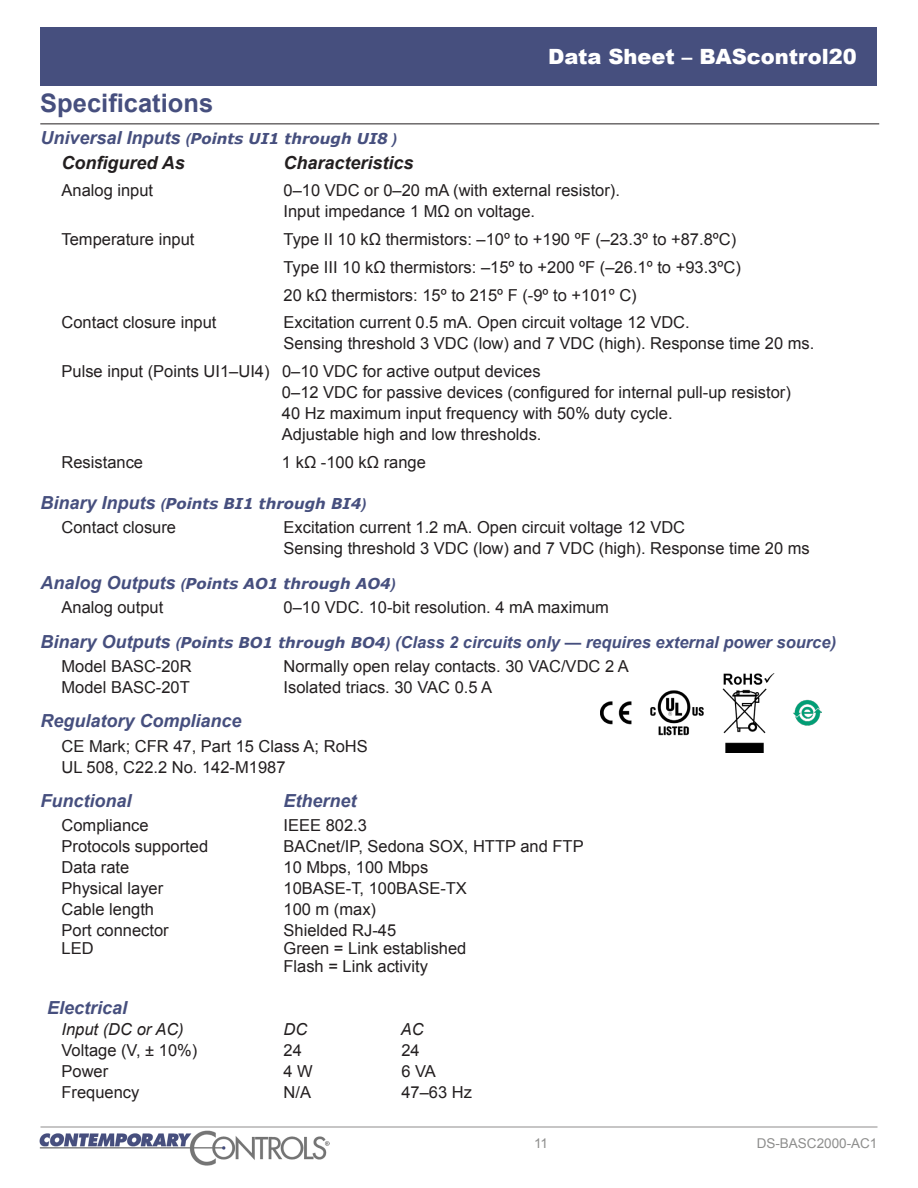
<style>
.page{position:relative;width:918px;height:1188px;background:#fff}
.page>*{position:absolute;margin:0;border:0;box-sizing:border-box;transform-origin:0 0}
.t1{font:700 25.5px "Arial";color:#464f7e}
.t2{font:900 21px "Arial";color:#fff}
.t3{font:italic 700 18px "Arial";color:#464f7e}
.t4{font:italic 700 18px "Arial";color:#231f20}
.t5{font:16.5px "Arial";color:#231f20}
.t6{font:italic 700 16.5px "Arial";color:#464f7e}
.t7{font:italic 16.5px "Arial";color:#231f20}
.t8{font:italic 700 15px "Verdana";color:#464f7e}
.t9{font:13.5px "Arial";color:#8e8e8d}
.s1{font-family:"Arial";font-size:18px}
.s2{font-family:"Arial"}
.s3{font-size:18px}
.s4{font-size:15px}
.s5{font-family:"Verdana";font-size:15px}
</style>
<div class="page">
<hr style="left:40px;top:1127px;width:838px;height:1px;background:#8e8d8c">
<div style="left:40px;top:27px;width:838px;height:59px;background:#464f7e"></div>
<img style="left:40px;top:1131px;width:290px;height:35px">
<hr style="left:40px;top:123px;width:839px;height:1px;background:#231f20">
<img style="left:601px;top:674px;width:221px;height:79px">
<p class="t1" style="left:40px;top:86px;width:174px">Specifications</p>
<p class="t2" style="left:548px;top:41px;width:310px">Data Sheet – BAScontrol20</p>
<p class="t8" style="left:40px;top:129px;width:358px"><span class="s1">Universal Inputs</span> <span class="s2">(</span>Points UI1 through UI8 <span class="s2">)</span></p>
<p class="t4" style="left:62px;top:151px;width:125px">Configured As</p>
<p class="t4" style="left:284px;top:151px;width:132px">Characteristics</p>
<p class="t5" style="left:62px;top:180px;width:93px">Analog input</p>
<p class="t5" style="left:284px;top:180px;width:338px">0–10 VDC or 0–20 mA (with external resistor).</p>
<p class="t5" style="left:283px;top:201px;width:253px">Input impedance 1 MΩ on voltage.</p>
<p class="t5" style="left:62px;top:229px;width:134px">Temperature input</p>
<p class="t5" style="left:284px;top:229px;width:454px">Type II 10 kΩ thermistors: –10º to +190 ºF (–23.3º to +87.8ºC)</p>
<p class="t5" style="left:283px;top:256px;width:459px">Type III 10 kΩ thermistors: –15º to +200 ºF (–26.1º to +93.3ºC)</p>
<p class="t5" style="left:283px;top:284px;width:355px">20 kΩ thermistors: 15º to 215º F (-9º to +101º C)</p>
<p class="t5" style="left:62px;top:312px;width:156px">Contact closure input</p>
<p class="t5" style="left:284px;top:312px;width:408px">Excitation current 0.5 mA. Open circuit voltage 12 VDC.</p>
<p class="t5" style="left:283px;top:333px;width:532px">Sensing threshold 3 VDC (low) and 7 VDC (high). Response time 20 ms.</p>
<p class="t5" style="left:62px;top:361px;width:481px">Pulse input (Points UI1–UI4) 0–10 VDC for active output devices</p>
<p class="t5" style="left:282px;top:382px;width:510px">0–12 VDC for passive devices (configured for internal pull-up resistor)</p>
<p class="t5" style="left:282px;top:403px;width:392px">40 Hz maximum input frequency with 50% duty cycle.</p>
<p class="t5" style="left:282px;top:424px;width:261px">Adjustable high and low thresholds.</p>
<p class="t5" style="left:62px;top:451px;width:83px">Resistance</p>
<p class="t5" style="left:282px;top:451px;width:145px">1 kΩ -100 kΩ range</p>
<p class="t8" style="left:40px;top:494px;width:327px"><span class="s1">Binary Inputs</span> <span class="s2">(</span>Points BI1 through BI4<span class="s2">)</span></p>
<p class="t5" style="left:62px;top:517px;width:116px">Contact closure</p>
<p class="t5" style="left:284px;top:517px;width:403px">Excitation current 1.2 mA. Open circuit voltage 12 VDC</p>
<p class="t5" style="left:283px;top:538px;width:528px">Sensing threshold 3 VDC (low) and 7 VDC (high). Response time 20 ms</p>
<p class="t8" style="left:40px;top:574px;width:357px"><span class="s1">Analog Outputs</span> <span class="s2">(</span>Points AO1 through AO4<span class="s2">)</span></p>
<p class="t5" style="left:62px;top:596px;width:103px">Analog output</p>
<p class="t5" style="left:284px;top:596px;width:327px">0–10 VDC. 10-bit resolution. 4 mA maximum</p>
<p class="t6" style="left:40px;top:631px;width:797px"><span class="s3">Binary Outputs</span> <span class="s4">(</span><span class="s5">Points BO1 through BO4</span><span class="s4">)</span> (Class 2 circuits only — requires external power source)</p>
<p class="t5" style="left:62px;top:655px;width:132px">Model BASC-20R</p>
<p class="t5" style="left:284px;top:655px;width:347px">Normally open relay contacts. 30 VAC/VDC 2 A</p>
<p class="t5" style="left:62px;top:676px;width:130px">Model BASC-20T</p>
<p class="t5" style="left:284px;top:676px;width:210px">Isolated triacs. 30 VAC 0.5 A</p>
<p class="t3" style="left:40px;top:709px;width:203px">Regulatory Compliance</p>
<p class="t5" style="left:62px;top:735px;width:308px">CE Mark; CFR 47, Part 15 Class A; RoHS</p>
<p class="t5" style="left:62px;top:756px;width:226px">UL 508, C22.2 No. 142-M1987</p>
<p class="t3" style="left:40px;top:789px;width:93px">Functional</p>
<p class="t3" style="left:284px;top:789px;width:75px">Ethernet</p>
<p class="t5" style="left:62px;top:815px;width:89px">Compliance</p>
<p class="t5" style="left:284px;top:815px;width:85px">IEEE 802.3</p>
<p class="t5" style="left:62px;top:836px;width:148px">Protocols supported</p>
<p class="t5" style="left:284px;top:836px;width:302px">BACnet/IP, Sedona SOX, HTTP and FTP</p>
<p class="t5" style="left:62px;top:857px;width:69px">Data rate</p>
<p class="t5" style="left:284px;top:857px;width:146px">10 Mbps, 100 Mbps</p>
<p class="t5" style="left:62px;top:878px;width:103px">Physical layer</p>
<p class="t5" style="left:284px;top:878px;width:185px">10BASE-T, 100BASE-TX</p>
<p class="t5" style="left:62px;top:899px;width:94px">Cable length</p>
<p class="t5" style="left:284px;top:899px;width:94px">100 m (max)</p>
<p class="t5" style="left:62px;top:920px;width:109px">Port connector</p>
<p class="t5" style="left:284px;top:920px;width:114px">Shielded RJ-45</p>
<p class="t5" style="left:62px;top:938px;width:34px">LED</p>
<p class="t5" style="left:284px;top:938px;width:184px">Green = Link established</p>
<p class="t5" style="left:283px;top:956px;width:146px">Flash = Link activity</p>
<p class="t3" style="left:47px;top:996px;width:82px">Electrical</p>
<p class="t7" style="left:62px;top:1018px;width:124px">Input (DC or AC)</p>
<p class="t7" style="left:284px;top:1018px;width:25px">DC</p>
<p class="t7" style="left:401px;top:1018px;width:24px">AC</p>
<p class="t5" style="left:62px;top:1039px;width:137px">Voltage (V, ± 10%)</p>
<p class="t5" style="left:284px;top:1039px;width:20px">24</p>
<p class="t5" style="left:401px;top:1039px;width:20px">24</p>
<p class="t5" style="left:62px;top:1060px;width:48px">Power</p>
<p class="t5" style="left:284px;top:1060px;width:31px">4 W</p>
<p class="t5" style="left:401px;top:1060px;width:36px">6 VA</p>
<p class="t5" style="left:62px;top:1081px;width:79px">Frequency</p>
<p class="t5" style="left:284px;top:1081px;width:29px">N/A</p>
<p class="t5" style="left:401px;top:1081px;width:72px">47–63 Hz</p>
<p class="t9" style="left:534px;top:1134px;width:16px">11</p>
<p class="t9" style="left:757px;top:1134px;width:122px">DS-BASC2000-AC1</p>
</div>
